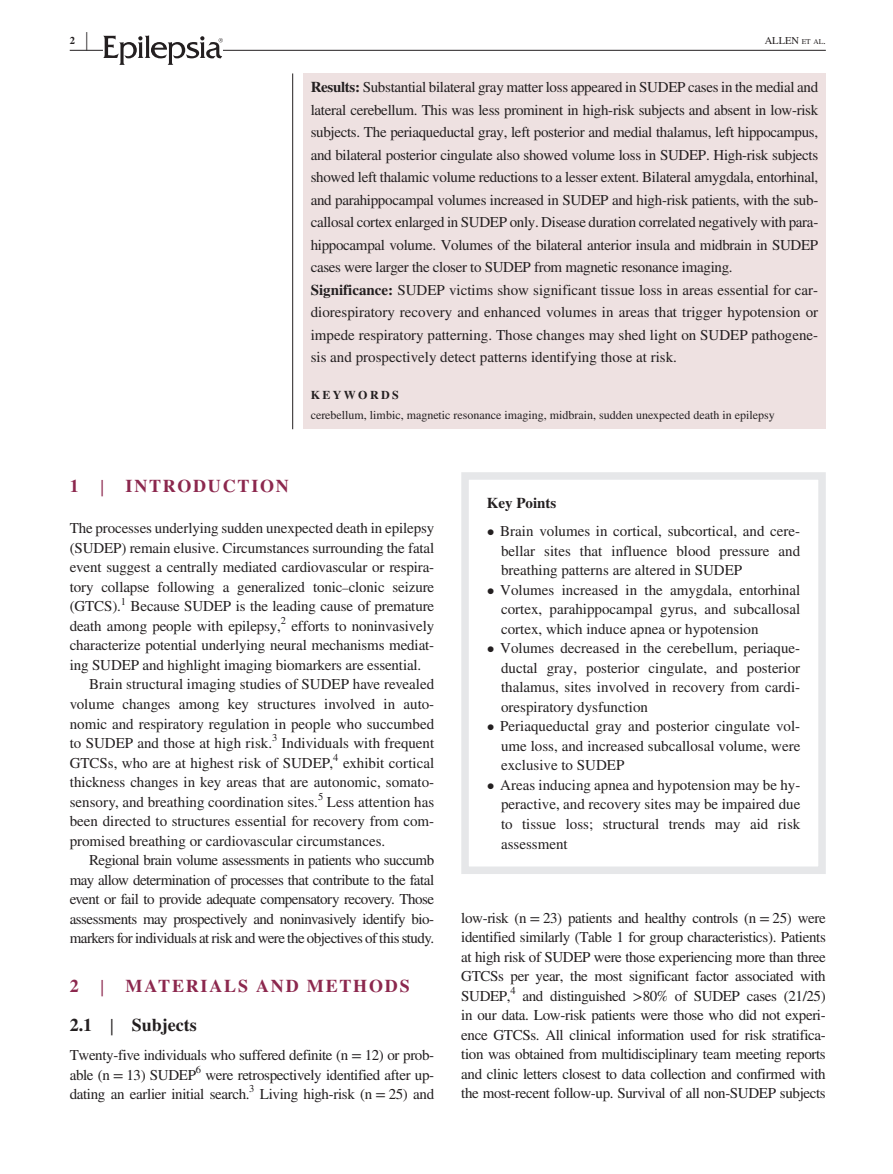
<style>
.page{position:relative;width:893px;height:1174px;background:#fff}
.page>*{position:absolute;margin:0;border:0;box-sizing:border-box;transform-origin:0 0}
.t1{font:700 25.95px "STIX";color:#231f20;scale:.36 1}
.t2{font:700 18px/39px "STIX";letter-spacing:.1em;color:#8c284e}
.t3{font:15px/19.5px "STIX";letter-spacing:-.01em;color:#231f20;text-align:justify}
.t4{font:700 15px "STIX";color:#231f20}
.t5{font:12px "STIX";color:#231f20}
.t6{font:700 12px "STIX";letter-spacing:.2em;color:#231f20}
.t7{font:10.5px "STIX";color:#231f20}
.t8{font:10.5px "STIX";color:#231f20}
.t9{font:700 10.5px "STIX";color:#231f20}
.s1{font-size:7.35px}
.s2{font-weight:700}
.s3{font-weight:400;font-size:23.7px}
.s4{font-size:12.75px}
.s5{color:#231f20}
.s6{font-weight:400;font-size:23.7px;color:#231f20}
</style>
<div class="page">
<hr style="left:70px;top:50px;width:756px;height:1px;background:#231f20">
<svg style="left:103px;top:35px;width:120px;height:30px"></svg>
<div style="left:303px;top:73px;width:523px;height:356px;background:#eee1e1"></div>
<hr style="left:292px;top:73px;width:1px;height:356px;background:#231f20">
<div style="left:461px;top:472px;width:365px;height:402px;border:8px solid #e6e7e9"></div>
<p class="t9" style="left:70px;top:34px;width:7px">2</p>
<h1 class="t1" style="left:86px;top:26px;width:7px">|</h1>
<p class="t7" style="left:765px;top:33px;width:63px">ALLEN <span class="s1">et al</span> .</p>
<p class="t3" style="left:311px;top:77px;width:509px;line-height:22.5px;text-align:left"><span class="s2">Results:</span> Substantial bilateral gray matter loss appeared in SUDEP cases in the medial and lateral cerebellum. This was less prominent in high-risk subjects and absent in low-risk subjects. The periaqueductal gray, left posterior and medial thalamus, left hippocampus, and bilateral posterior cingulate also showed volume loss in SUDEP. High-risk subjects showed left thalamic volume reductions to a lesser extent. Bilateral amygdala, entorhinal, and parahippocampal volumes increased in SUDEP and high-risk patients, with the sub&shy;callosal cortex enlarged in SUDEP only. Disease duration correlated negatively with para&shy;hippocampal volume. Volumes of the bilateral anterior insula and midbrain in SUDEP cases were larger the closer to SUDEP from magnetic resonance imaging.<br><span class="s2">Significance:</span> SUDEP victims show significant tissue loss in areas essential for car&shy;diorespiratory recovery and enhanced volumes in areas that trigger hypotension or impede respiratory patterning. Those changes may shed light on SUDEP pathogene&shy;sis and prospectively detect patterns identifying those at risk.</p>
<p class="t6" style="left:311px;top:388px;width:90px">KEYWORDS</p>
<p class="t5" style="left:311px;top:406px;width:466px">cerebellum, limbic, magnetic resonance imaging, midbrain, sudden unexpected death in epilepsy</p>
<p class="t2" style="left:70px;top:466px;width:221px">1 <span class="s3">|</span> INTRODUCTION</p>
<p class="t3" style="left:70px;top:519px;width:366px">The processes underlying sudden unexpected death in epilepsy (SUDEP) remain elusive. Circumstances surrounding the fatal event suggest a centrally mediated cardiovascular or respira&shy;tory collapse following a generalized tonic<span class="s4">–</span>clonic seizure (GTCS).</p>
<p class="t8" style="left:121px;top:594px;width:7px">1</p>
<p class="t3" style="left:70px;top:597px;width:366px;text-indent:61px">Because SUDEP is the leading cause of premature death among people with epilepsy,</p>
<p class="t8" style="left:281px;top:613px;width:7px">2</p>
<p class="t3" style="left:291px;top:617px;width:144px">efforts to noninvasively</p>
<p class="t3" style="left:70px;top:636px;width:366px">characterize potential underlying neural mechanisms mediat-</p>
<p class="t3" style="left:70px;top:656px;width:353px">ing SUDEP and highlight imaging biomarkers are essential.</p>
<p class="t3" style="left:89px;top:675px;width:346px">Brain structural imaging studies of SUDEP have revealed</p>
<p class="t3" style="left:70px;top:695px;width:366px">volume changes among key structures involved in auto-</p>
<p class="t3" style="left:70px;top:714px;width:366px">nomic and respiratory regulation in people who succumbed</p>
<p class="t3" style="left:70px;top:734px;width:204px">to SUDEP and those at high risk.</p>
<p class="t8" style="left:272px;top:730px;width:7px">3</p>
<p class="t3" style="left:70px;top:734px;width:366px;text-indent:212px">Individuals with frequent<br>GTCSs, who are at highest risk of SUDEP,</p>
<p class="t8" style="left:333px;top:750px;width:7px">4</p>
<p class="t3" style="left:70px;top:753px;width:366px;text-indent:273px">exhibit cortical thickness changes in key areas that are autonomic, somato&shy;sensory, and breathing coordination sites.</p>
<p class="t8" style="left:318px;top:789px;width:7px">5</p>
<p class="t3" style="left:70px;top:792px;width:366px;text-indent:257px">Less attention has been directed to structures essential for recovery from com&shy;promised breathing or cardiovascular circumstances.</p>
<p class="t3" style="left:70px;top:851px;width:366px;text-indent:20px">Regional brain volume assessments in patients who succumb may allow determination of processes that contribute to the fatal event or fail to provide adequate compensatory recovery. Those assessments may prospectively and noninvasively identify bio&shy;markers for individuals at risk and were the objectives of this study.</p>
<p class="t2" style="left:70px;top:966px;width:341px">2 <span class="s3">|</span> MATERIALS AND METHODS<br><span class="s5">2.1</span> <span class="s6">|</span> <span class="s5">Subjects</span></p>
<p class="t3" style="left:70px;top:1046px;width:366px">Twenty-five individuals who suffered definite (n = 12) or prob&shy;able (n = 13) SUDEP</p>
<p class="t8" style="left:196px;top:1062px;width:7px">6</p>
<p class="t3" style="left:70px;top:1065px;width:366px;text-indent:136px">were retrospectively identified after up&shy;dating an earlier initial search.</p>
<p class="t8" style="left:249px;top:1081px;width:7px">3</p>
<p class="t3" style="left:260px;top:1085px;width:176px">Living high-risk (n = 25) and</p>
<p class="t4" style="left:487px;top:494px;width:71px">Key Points</p>
<p class="t3" style="left:501px;top:522px;width:301px;text-indent:-14px">• Brain volumes in cortical, subcortical, and cere&shy;bellar sites that influence blood pressure and breathing patterns are altered in SUDEP</p>
<p class="t3" style="left:501px;top:581px;width:301px;text-indent:-14px">• Volumes increased in the amygdala, entorhinal cortex, parahippocampal gyrus, and subcallosal cortex, which induce apnea or hypotension</p>
<p class="t3" style="left:501px;top:639px;width:301px;text-indent:-14px">• Volumes decreased in the cerebellum, periaque&shy;ductal gray, posterior cingulate, and posterior thalamus, sites involved in recovery from cardi&shy;orespiratory dysfunction</p>
<p class="t3" style="left:501px;top:717px;width:301px;text-indent:-14px">• Periaqueductal gray and posterior cingulate vol&shy;ume loss, and increased subcallosal volume, were exclusive to SUDEP</p>
<p class="t3" style="left:501px;top:776px;width:301px;text-indent:-14px">• Areas inducing apnea and hypotension may be hy&shy;peractive, and recovery sites may be impaired due to tissue loss; structural trends may aid risk assessment</p>
<p class="t3" style="left:461px;top:909px;width:366px">low-risk (n = 23) patients and healthy controls (n = 25) were identified similarly (Table 1 for group characteristics). Patients at high risk of SUDEP were those experiencing more than three GTCSs per year, the most significant factor associated with SUDEP,<sup>4</sup></p>
<p class="t3" style="left:461px;top:987px;width:366px;text-indent:61px">and distinguished &gt;80% of SUDEP cases (21/25) in our data. Low-risk patients were those who did not experi&shy;ence GTCSs. All clinical information used for risk stratifica&shy;tion was obtained from multidisciplinary team meeting reports and clinic letters closest to data collection and confirmed with the most-recent follow-up. Survival of all non-SUDEP subjects</p>
</div>
